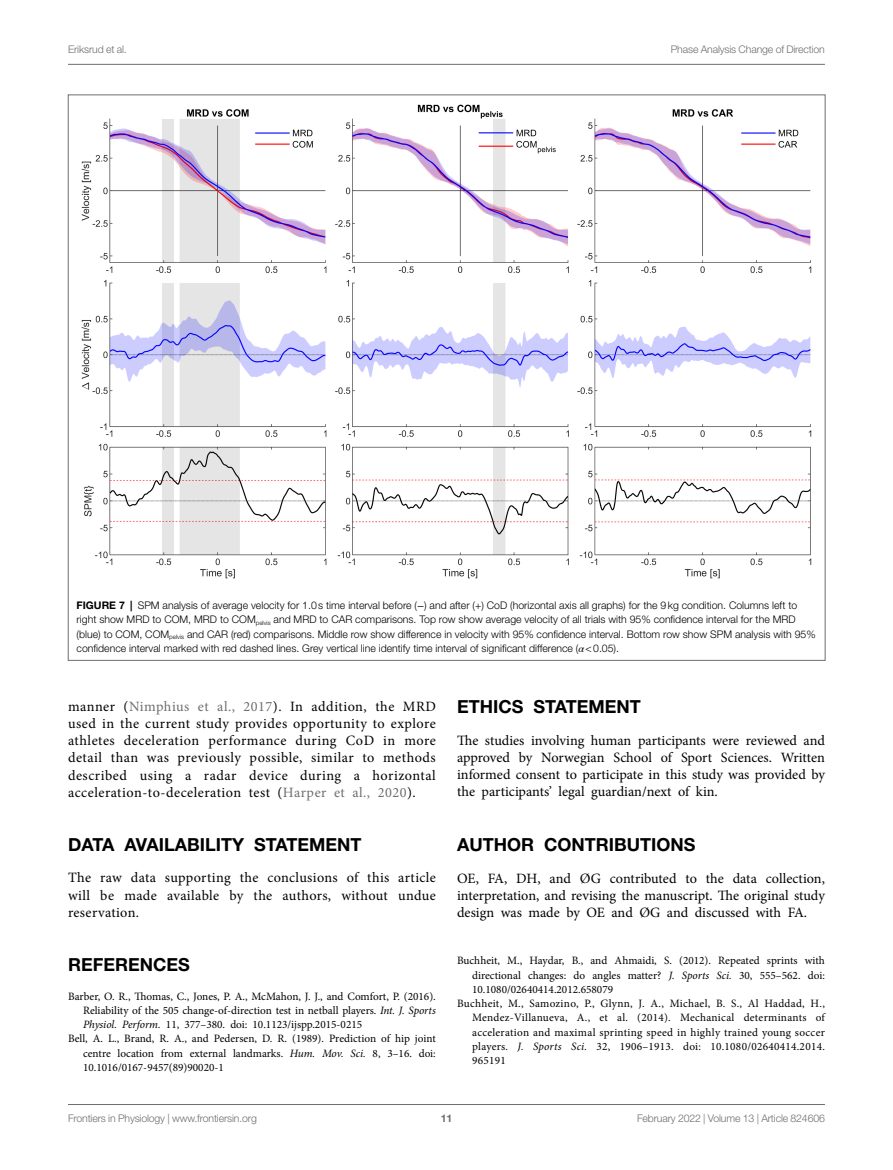
<style>
.page{position:relative;width:893px;height:1170px;background:#fff}
.page>*{position:absolute;margin:0;border:0;box-sizing:border-box;transform-origin:0 0}
.HEAD_1{font:700 18px "Helvetica Neue LT Std";color:#000}
.REF_HD{font:700 18px "Helvetica Neue LT Std";color:#000}
.TEXT_FLUSH{font:14.25px/17.2px "Minion Pro";letter-spacing:.01em;color:#000;text-align:justify}
.REF{font:11.25px/14.2px "Minion Pro";color:#000;text-align:justify}
.FIG_LEG{font:300 10.5px/14.2px "Helvetica Neue LT Std";color:#000}
.t1{font:300 10.5px "Helvetica Neue LT Std";letter-spacing:-.015em;color:#6d6e71}
.t2{font:700 10.5px "Helvetica Neue LT Std";color:#6d6e71}
.s1{font-weight:700}
.s2{font-family:"STIX General";font-weight:400}
.s3{font-family:"STIX General";font-weight:400;font-style:italic}
.s4{color:#6d6e71}
.s5{font-style:italic}
</style>
<div class="page">
<hr style="left:68px;top:64px;width:757px;height:1px;background:#6d6e71">
<hr style="left:68px;top:1104px;width:757px;height:1px;background:#6d6e71">
<img style="left:81px;top:104px;width:731px;height:475px">
<p class="t1" style="left:68px;top:42px;width:60px">Eriksrud et al.</p>
<p class="t1" style="left:671px;top:42px;width:156px">Phase Analysis Change of Direction</p>
<p class="FIG_LEG" style="left:77px;top:598px;width:741px"><span class="s1">FIGURE 7 |</span> SPM analysis of average velocity for 1.0s time interval before (<span class="s2">−</span>) and after (+) CoD (horizontal axis all graphs) for the 9kg condition. Columns left to right show MRD to COM, MRD to COM<sub>pelvis</sub> and MRD to CAR comparisons. Top row show average velocity of all trials with 95% confidence interval for the MRD (blue) to COM, COM<sub>pelvis</sub> and CAR (red) comparisons. Middle row show difference in velocity with 95% confidence interval. Bottom row show SPM analysis with 95% confidence interval marked with red dashed lines. Grey vertical line identify time interval of significant difference (<span class="s3">α</span>&lt;0.05).</p>
<p class="TEXT_FLUSH" style="left:68px;top:697px;width:369px">manner (<span class="s4">Nimphius et al., 2017</span>). In addition, the MRD used in the current study provides opportunity to explore athletes deceleration performance during CoD in more detail than was previously possible, similar to methods described using a radar device during a horizontal acceleration-to-deceleration test (<span class="s4">Harper et al., 2020</span>).</p>
<p class="HEAD_1" style="left:68px;top:833px;width:295px">DATA AVAILABILITY STATEMENT</p>
<p class="TEXT_FLUSH" style="left:68px;top:869px;width:369px">The raw data supporting the conclusions of this article will be made available by the authors, without undue reservation.</p>
<p class="REF_HD" style="left:68px;top:953px;width:123px">REFERENCES</p>
<p class="REF" style="left:83px;top:988px;width:354px;text-indent:-15px">Barber, O. R., Thomas, C., Jones, P. A., McMahon, J. J., and Comfort, P. (2016).<br>Reliability of the 505 change-of-direction test in netball players. <span class="s5">Int. J. Sports Physiol. Perform.</span> 11, 377–380. doi: 10.1123/ijspp.2015-0215</p>
<p class="REF" style="left:83px;top:1031px;width:354px;text-indent:-15px">Bell, A. L., Brand, R. A., and Pedersen, D. R. (1989). Prediction of hip joint centre location from external landmarks. <span class="s5">Hum. Mov. Sci.</span> 8, 3–16. doi:<br>10.1016/0167-9457(89)90020-1</p>
<p class="HEAD_1" style="left:457px;top:695px;width:185px">ETHICS STATEMENT</p>
<p class="TEXT_FLUSH" style="left:457px;top:731px;width:369px">The studies involving human participants were reviewed and approved by Norwegian School of Sport Sciences. Written informed consent to participate in this study was provided by the participants’ legal guardian/next of kin.</p>
<p class="HEAD_1" style="left:457px;top:833px;width:240px">AUTHOR CONTRIBUTIONS</p>
<p class="TEXT_FLUSH" style="left:457px;top:869px;width:369px">OE, FA, DH, and ØG contributed to the data collection, interpretation, and revising the manuscript. The original study design was made by OE and ØG and discussed with FA.</p>
<p class="REF" style="left:472px;top:953px;width:354px;text-indent:-15px">Buchheit, M., Haydar, B., and Ahmaidi, S. (2012). Repeated sprints with directional changes: do angles matter? <span class="s5">J. Sports Sci.</span> 30, 555–562. doi:<br>10.1080/02640414.2012.658079</p>
<p class="REF" style="left:472px;top:996px;width:354px;text-indent:-15px">Buchheit, M., Samozino, P., Glynn, J. A., Michael, B. S., Al Haddad, H., Mendez-Villanueva, A., et al. (2014). Mechanical determinants of acceleration and maximal sprinting speed in highly trained young soccer players. <span class="s5">J. Sports Sci.</span> 32, 1906–1913. doi: 10.1080/02640414.2014.<br>965191</p>
<p class="t1" style="left:68px;top:1111px;width:190px">Frontiers in Physiology | www.frontiersin.org</p>
<p class="t2" style="left:441px;top:1111px;width:13px">11</p>
<p class="t1" style="left:637px;top:1111px;width:189px">February 2022 | Volume 13 | Article 824606</p>
</div>
